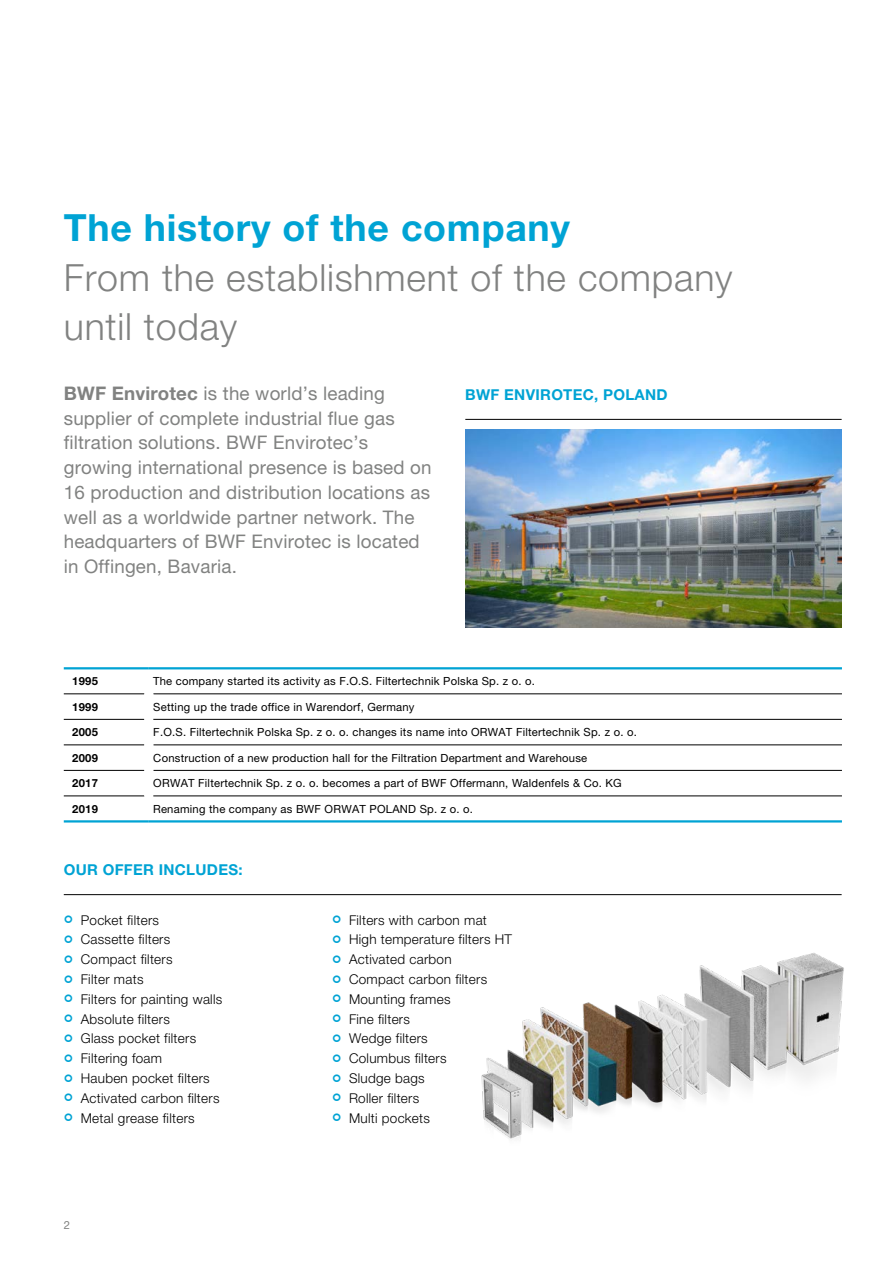
<style>
.page{position:relative;width:893px;height:1263px;background:#fff}
.page>*{position:absolute;margin:0;border:0;box-sizing:border-box;transform-origin:0 0}
.t1{font:300 37.5px/49.5px "Helvetica Neue LT Pro";letter-spacing:.02em;color:#818281}
.t2{font:700 37.5px "Helvetica Neue LT Pro";letter-spacing:.02em;color:#00a3d4}
.t3{font:18.75px/24.8px "Helvetica Neue LT Pro";letter-spacing:.01em;color:#818281}
.t4{font:700 15px "Helvetica Neue LT Pro";letter-spacing:.02em;color:#00a3d4}
.t5{font:300 13.5px/19.8px "Helvetica Neue LT Pro";letter-spacing:.02em;color:#000}
.t6{font:11.25px "Helvetica Neue LT Pro";letter-spacing:.02em;color:#000}
.t7{font:700 11.25px "Helvetica Neue LT Pro";letter-spacing:.02em;color:#000}
.t8{font:11.25px "Helvetica Neue LT Pro";color:#818281}
.s1{font-weight:700}
</style>
<div class="page">
<img style="left:466px;top:430px;width:376px;height:198px">
<img style="left:481px;top:953px;width:363px;height:186px">
<hr style="left:465px;top:419px;width:377px;height:1px;background:#000">
<hr style="left:64px;top:719px;width:80px;height:1px;background:#000">
<hr style="left:64px;top:744px;width:80px;height:1px;background:#000">
<hr style="left:153px;top:744px;width:689px;height:1px;background:#000">
<hr style="left:64px;top:770px;width:80px;height:1px;background:#000">
<hr style="left:153px;top:770px;width:689px;height:1px;background:#000">
<hr style="left:64px;top:795px;width:80px;height:1px;background:#000">
<hr style="left:64px;top:820px;width:85px;height:2px;background:#00a3d4">
<hr style="left:64px;top:667px;width:85px;height:2px;background:#00a3d4">
<hr style="left:149px;top:667px;width:693px;height:2px;background:#00a3d4">
<hr style="left:153px;top:795px;width:689px;height:1px;background:#000">
<hr style="left:149px;top:820px;width:693px;height:2px;background:#00a3d4">
<hr style="left:64px;top:693px;width:80px;height:1px;background:#000">
<hr style="left:153px;top:693px;width:689px;height:1px;background:#000">
<hr style="left:153px;top:719px;width:689px;height:1px;background:#000">
<hr style="left:64px;top:894px;width:778px;height:1px;background:#000">
<h1 class="t2" style="left:64px;top:205px;width:508px">The history of the company</h1>
<h1 class="t1" style="left:64px;top:252px;width:670px">From the establishment of the company until today</h1>
<p class="t3" style="left:64px;top:380px;width:369px"><span class="s1">BWF Envirotec</span> is the world’s leading supplier of complete industrial flue gas filtration solutions. BWF Envirotec’s growing international presence is based on 16 production and distribution locations as well as a worldwide partner network. The headquarters of BWF Envirotec is located in Offingen, Bavaria.</p>
<h3 class="t4" style="left:465px;top:385px;width:204px">BWF ENVIROTEC, POLAND</h3>
<p class="t7" style="left:72px;top:674px;width:27px">1995</p>
<p class="t6" style="left:153px;top:674px;width:383px">The company started its activity as F.O.S. Filtertechnik Polska Sp. z o. o.</p>
<p class="t7" style="left:72px;top:700px;width:27px">1999</p>
<p class="t6" style="left:153px;top:700px;width:263px">Setting up the trade office in Warendorf, Germany</p>
<p class="t7" style="left:72px;top:725px;width:27px">2005</p>
<p class="t6" style="left:153px;top:725px;width:485px">F.O.S. Filtertechnik Polska Sp. z o. o. changes its name into ORWAT Filtertechnik Sp. z o. o.</p>
<p class="t7" style="left:72px;top:751px;width:27px">2009</p>
<p class="t6" style="left:153px;top:751px;width:435px">Construction of a new production hall for the Filtration Department and Warehouse</p>
<p class="t7" style="left:72px;top:776px;width:27px">2017</p>
<p class="t6" style="left:153px;top:776px;width:470px">ORWAT Filtertechnik Sp. z o. o. becomes a part of BWF Offermann, Waldenfels &amp; Co. KG</p>
<p class="t7" style="left:72px;top:802px;width:27px">2019</p>
<p class="t6" style="left:153px;top:802px;width:321px">Renaming the company as BWF ORWAT POLAND Sp. z o. o.</p>
<h3 class="t4" style="left:64px;top:860px;width:180px">OUR OFFER INCLUDES:</h3>
<p class="t5" style="left:81px;top:910px;width:143px">Pocket filters<br>Cassette filters<br>Compact filters<br>Filter mats<br>Filters for painting walls<br>Absolute filters<br>Glass pocket filters<br>Filtering foam<br>Hauben pocket filters<br>Activated carbon filters<br>Metal grease filters</p>
<p class="t5" style="left:349px;top:910px;width:165px">Filters with carbon mat<br>High temperature filters HT<br>Activated carbon<br>Compact carbon filters<br>Mounting frames<br>Fine filters<br>Wedge filters<br>Columbus filters<br>Sludge bags<br>Roller filters<br>Multi pockets</p>
<p class="t8" style="left:64px;top:1217px;width:8px">2</p>
</div>
